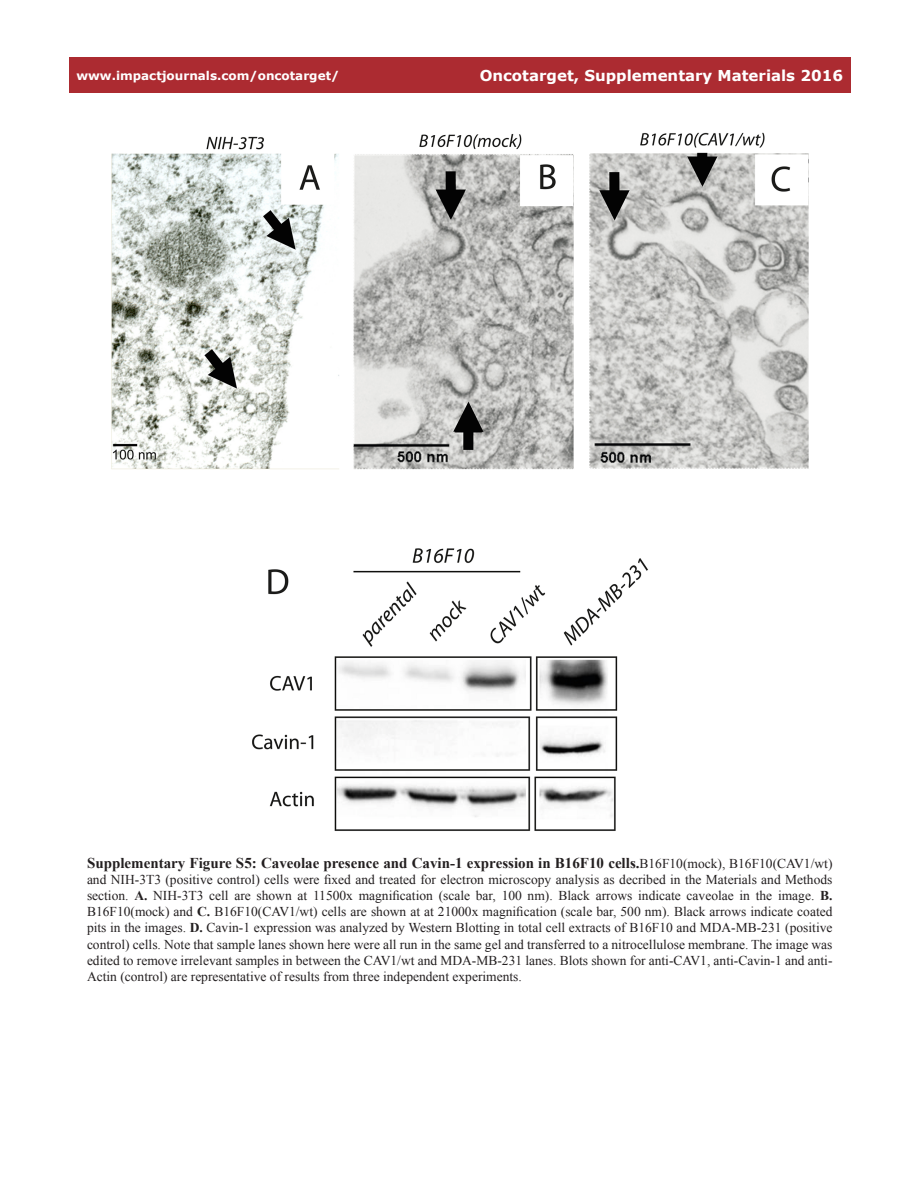
<style>
.page{position:relative;width:918px;height:1188px;background:#fff}
.page>*{position:absolute;margin:0;border:0;box-sizing:border-box;transform-origin:0 0}
.figuretext{font:700 15px "Times New Roman";color:#231f20}
.t1{font:700 15px "Verdana";color:#fff}
.figuretext-2{font:13.5px/16.2px "Times New Roman";color:#231f20;text-align:justify}
.t2{font:700 12px "Verdana";color:#fff}
.s1{font-weight:400;font-size:13.5px}
.s2{font-weight:700}
</style>
<div class="page">
<div style="left:69px;top:57px;width:781px;height:36px;background:#ac2b31"></div>
<img style="left:111px;top:132px;width:698px;height:699px">
<p class="t2" style="left:76px;top:67px;width:264px">www.impactjournals.com/oncotarget/</p>
<p class="t1" style="left:480px;top:65px;width:365px">Oncotarget, Supplementary Materials 2016</p>
<p class="figuretext" style="left:87px;top:852px;width:747px">Supplementary Figure S5: Caveolae presence and Cavin-1 expression in B16F10 cells.<span class="s1">B16F10(mock), B16F10(CAV1/wt)</span></p>
<p class="figuretext-2" style="left:87px;top:871px;width:747px">and NIH-3T3 (positive control) cells were fixed and treated for electron microscopy analysis as decribed in the Materials and Methods section. <span class="s2">A.</span> NIH-3T3 cell are shown at 11500x magnification (scale bar, 100 nm). Black arrows indicate caveolae in the image. <span class="s2">B.<br></span>B16F10(mock) and <span class="s2">C.</span> B16F10(CAV1/wt) cells are shown at at 21000x magnification (scale bar, 500 nm). Black arrows indicate coated pits in the images. <span class="s2">D.</span> Cavin-1 expression was analyzed by Western Blotting in total cell extracts of B16F10 and MDA-MB-231 (positive control) cells. Note that sample lanes shown here were all run in the same gel and transferred to a nitrocellulose membrane. The image was edited to remove irrelevant samples in between the CAV1/wt and MDA-MB-231 lanes. Blots shown for anti-CAV1, anti-Cavin-1 and anti-Actin (control) are representative of results from three independent experiments.</p>
</div>
